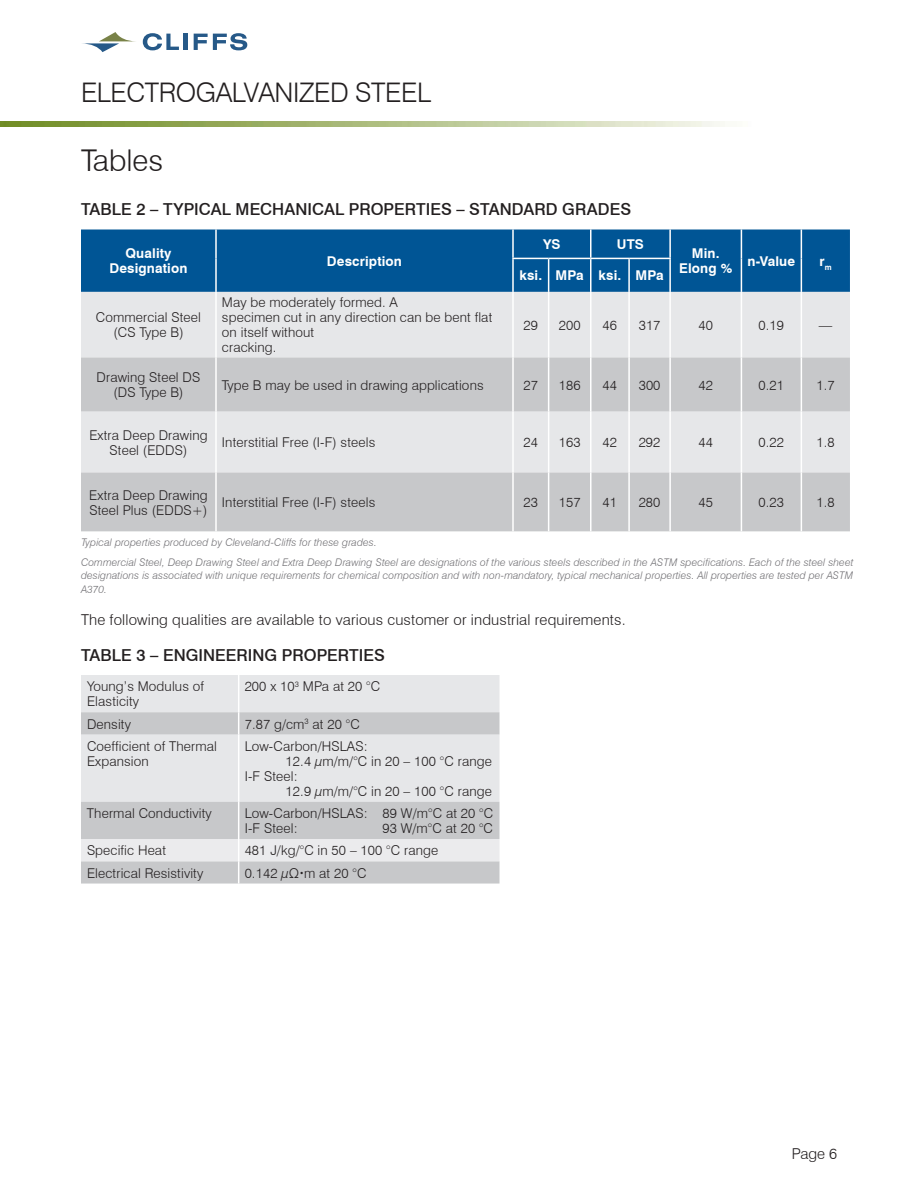
<style>
.page{position:relative;width:918px;height:1188px;background:#fff}
.page>*{position:absolute;margin:0;border:0;box-sizing:border-box;transform-origin:0 0}
.t1{font:300 30px "Swiss 721 BT";color:#231f20}
.t2{font:300 27px "Swiss 721 BT";letter-spacing:-.015em;color:#231f20}
.t3{font:500 16.5px "Swiss 721 BT";letter-spacing:.005em;color:#231f20}
.t4{font:300 15px "Swiss 721 BT";letter-spacing:.01em;color:#231f20}
.t5{font:300 13.5px/15px "Swiss 721 BT";letter-spacing:.01em;color:#231f20}
.t6{font:700 13.5px/15px "Swiss 721 BT";letter-spacing:.01em;color:#fff;text-align:center}
.t7{font:italic 300 10.5px/20.2px "Swiss 721 BT";letter-spacing:.01em;color:#717074}
.s1{font-size:7.8px}
</style>
<div class="page">
<img style="left:0;top:122px;width:725px;height:5px">
<div style="left:81px;top:230px;width:769px;height:62px;background:#005595"></div>
<div style="left:81px;top:292px;width:769px;height:65px;background:#e6e7e9"></div>
<svg style="left:81px;top:357px;width:769px;height:174px;background:#d2d3d5"></svg>
<hr style="left:215px;top:229px;width:2px;height:29px;background:#fff">
<hr style="left:512px;top:229px;width:2px;height:29px;background:#fff">
<hr style="left:590px;top:229px;width:2px;height:29px;background:#fff">
<hr style="left:669px;top:229px;width:2px;height:29px;background:#fff">
<svg style="left:741px;top:229px;width:1px;height:29px"></svg>
<svg style="left:801px;top:229px;width:1px;height:29px"></svg>
<hr style="left:215px;top:258px;width:2px;height:34px;background:#fff">
<hr style="left:512px;top:259px;width:2px;height:33px;background:#fff">
<hr style="left:548px;top:259px;width:1px;height:33px;background:#fff">
<hr style="left:590px;top:259px;width:2px;height:33px;background:#fff">
<hr style="left:628px;top:259px;width:2px;height:33px;background:#fff">
<hr style="left:669px;top:259px;width:2px;height:33px;background:#fff">
<hr style="left:741px;top:258px;width:1px;height:34px;background:#fff">
<hr style="left:801px;top:258px;width:1px;height:34px;background:#fff">
<hr style="left:215px;top:292px;width:2px;height:65px;background:#fff">
<hr style="left:512px;top:292px;width:2px;height:65px;background:#fff">
<hr style="left:548px;top:292px;width:1px;height:65px;background:#fff">
<hr style="left:590px;top:292px;width:2px;height:65px;background:#fff">
<hr style="left:628px;top:292px;width:2px;height:65px;background:#fff">
<hr style="left:669px;top:292px;width:2px;height:65px;background:#fff">
<hr style="left:741px;top:292px;width:1px;height:65px;background:#fff">
<hr style="left:801px;top:292px;width:1px;height:65px;background:#fff">
<hr style="left:215px;top:357px;width:2px;height:54px;background:#fff">
<hr style="left:512px;top:357px;width:2px;height:54px;background:#fff">
<hr style="left:548px;top:357px;width:1px;height:54px;background:#fff">
<hr style="left:590px;top:357px;width:2px;height:54px;background:#fff">
<hr style="left:628px;top:357px;width:2px;height:54px;background:#fff">
<hr style="left:669px;top:357px;width:2px;height:54px;background:#fff">
<hr style="left:741px;top:357px;width:1px;height:54px;background:#fff">
<hr style="left:801px;top:357px;width:1px;height:54px;background:#fff">
<hr style="left:215px;top:411px;width:2px;height:61px;background:#fff">
<hr style="left:512px;top:411px;width:2px;height:61px;background:#fff">
<hr style="left:548px;top:411px;width:1px;height:61px;background:#fff">
<hr style="left:590px;top:411px;width:2px;height:61px;background:#fff">
<hr style="left:628px;top:411px;width:2px;height:61px;background:#fff">
<hr style="left:669px;top:411px;width:2px;height:61px;background:#fff">
<hr style="left:741px;top:411px;width:1px;height:61px;background:#fff">
<hr style="left:801px;top:411px;width:1px;height:61px;background:#fff">
<hr style="left:215px;top:472px;width:2px;height:59px;background:#fff">
<hr style="left:512px;top:472px;width:2px;height:59px;background:#fff">
<hr style="left:548px;top:472px;width:1px;height:59px;background:#fff">
<hr style="left:590px;top:472px;width:2px;height:59px;background:#fff">
<hr style="left:628px;top:472px;width:2px;height:59px;background:#fff">
<hr style="left:669px;top:472px;width:2px;height:59px;background:#fff">
<hr style="left:741px;top:472px;width:1px;height:59px;background:#fff">
<hr style="left:801px;top:472px;width:1px;height:59px;background:#fff">
<hr style="left:591px;top:258px;width:38px;height:1px;background:#fff">
<hr style="left:629px;top:258px;width:42px;height:1px;background:#fff">
<hr style="left:512px;top:258px;width:37px;height:1px;background:#fff">
<hr style="left:549px;top:258px;width:42px;height:1px;background:#fff">
<svg style="left:143px;top:33px;width:36px;height:17px"></svg>
<hr style="left:184px;top:34px;width:4px;height:16px;background:#265988">
<svg style="left:194px;top:33px;width:53px;height:17px"></svg>
<svg style="left:82px;top:32px;width:54px;height:20px"></svg>
<div style="left:81px;top:675px;width:419px;height:37px;background:#e6e7e9"></div>
<svg style="left:81px;top:712px;width:419px;height:127px;background:#d7d8da"></svg>
<hr style="left:238px;top:675px;width:1px;height:37px;background:#fff">
<svg style="left:238px;top:712px;width:1px;height:23px"></svg>
<hr style="left:238px;top:735px;width:1px;height:67px;background:#fff">
<hr style="left:238px;top:802px;width:1px;height:37px;background:#fff">
<svg style="left:81px;top:839px;width:419px;height:45px;background:#d9dadc"></svg>
<h2 class="t2" style="left:81px;top:76px;width:352px">ELECTROGALVANIZED STEEL</h2>
<h1 class="t1" style="left:81px;top:142px;width:84px">Tables</h1>
<p class="t3" style="left:81px;top:199px;width:552px">TABLE 2 – TYPICAL MECHANICAL PROPERTIES – STANDARD GRADES</p>
<p class="t6" style="left:109px;top:246px;width:80px">Quality<br>Designation</p>
<p class="t6" style="left:327px;top:253px;width:77px">Description</p>
<p class="t6" style="left:543px;top:237px;width:19px">YS</p>
<p class="t6" style="left:617px;top:237px;width:28px">UTS</p>
<p class="t6" style="left:519px;top:268px;width:146px">ksi. MPa ksi. MPa</p>
<p class="t6" style="left:679px;top:246px;width:55px">Min.<br>Elong %</p>
<p class="t6" style="left:748px;top:253px;width:49px">n-Value</p>
<p class="t6" style="left:820px;top:253px;width:14px">r<sub>m</sub></p>
<p class="t5" style="left:96px;top:310px;width:107px;text-align:center">Commercial Steel (CS Type B)</p>
<p class="t5" style="left:222px;top:295px;width:272px">May be moderately formed. A<br>specimen cut in any direction can be bent flat on itself without<br>cracking.</p>
<p class="t5" style="left:524px;top:317px;width:16px">29</p>
<p class="t5" style="left:559px;top:317px;width:23px">200</p>
<p class="t5" style="left:603px;top:317px;width:16px">46</p>
<p class="t5" style="left:639px;top:317px;width:23px">317</p>
<p class="t5" style="left:699px;top:317px;width:16px">40</p>
<p class="t5" style="left:759px;top:317px;width:27px">0.19</p>
<p class="t5" style="left:819px;top:317px;width:15px">—</p>
<p class="t5" style="left:97px;top:370px;width:105px;text-align:center">Drawing Steel DS (DS Type B)</p>
<p class="t5" style="left:222px;top:377px;width:263px">Type B may be used in drawing applications</p>
<p class="t5" style="left:524px;top:377px;width:16px">27</p>
<p class="t5" style="left:559px;top:377px;width:23px">186</p>
<p class="t5" style="left:603px;top:377px;width:16px">44</p>
<p class="t5" style="left:639px;top:377px;width:23px">300</p>
<p class="t5" style="left:699px;top:377px;width:16px">42</p>
<p class="t5" style="left:759px;top:377px;width:27px">0.21</p>
<p class="t5" style="left:817px;top:377px;width:20px">1.7</p>
<p class="t5" style="left:89px;top:427px;width:120px;text-align:center">Extra Deep Drawing<br>Steel (EDDS)</p>
<p class="t5" style="left:222px;top:435px;width:155px">Interstitial Free (I-F) steels</p>
<p class="t5" style="left:524px;top:435px;width:16px">24</p>
<p class="t5" style="left:559px;top:435px;width:23px">163</p>
<p class="t5" style="left:603px;top:435px;width:16px">42</p>
<p class="t5" style="left:639px;top:435px;width:23px">292</p>
<p class="t5" style="left:698px;top:435px;width:16px">44</p>
<p class="t5" style="left:759px;top:435px;width:27px">0.22</p>
<p class="t5" style="left:817px;top:435px;width:20px">1.8</p>
<p class="t5" style="left:89px;top:487px;width:120px">Extra Deep Drawing<br>Steel Plus (EDDS+)</p>
<p class="t5" style="left:222px;top:495px;width:155px">Interstitial Free (I-F) steels</p>
<p class="t5" style="left:524px;top:495px;width:16px">23</p>
<p class="t5" style="left:559px;top:495px;width:23px">157</p>
<p class="t5" style="left:603px;top:495px;width:16px">41</p>
<p class="t5" style="left:639px;top:495px;width:23px">280</p>
<p class="t5" style="left:698px;top:495px;width:16px">45</p>
<p class="t5" style="left:759px;top:495px;width:27px">0.23</p>
<p class="t5" style="left:817px;top:495px;width:20px">1.8</p>
<p class="t7" style="left:81px;top:532px;width:774px">Typical properties produced by Cleveland-Cliffs for these grades.<br>Commercial Steel, Deep Drawing Steel and Extra Deep Drawing Steel are designations of the various steels described in the ASTM specifications. Each of the steel sheet</p>
<p class="t7" style="left:81px;top:569px;width:774px;line-height:13.5px">designations is associated with unique requirements for chemical composition and with non-mandatory, typical mechanical properties. All properties are tested per ASTM<br>A370.</p>
<p class="t4" style="left:81px;top:610px;width:546px">The following qualities are available to various customer or industrial requirements.</p>
<p class="t3" style="left:81px;top:645px;width:305px">TABLE 3 – ENGINEERING PROPERTIES</p>
<p class="t5" style="left:87px;top:679px;width:119px">Young’s Modulus of<br>Elasticity</p>
<p class="t5" style="left:245px;top:679px;width:137px">200 x 10<sup>3</sup> MPa at 20 °C</p>
<p class="t5" style="left:87px;top:716px;width:46px">Density</p>
<p class="t5" style="left:245px;top:716px;width:117px">7.87 g/cm<sup>3</sup> at 20 °C</p>
<p class="t5" style="left:87px;top:738px;width:132px">Coefficient of Thermal<br>Expansion</p>
<p class="t5" style="left:245px;top:738px;width:124px">Low-Carbon/HSLAS:</p>
<p class="t5" style="left:286px;top:753px;width:208px">12.4 μm/m/°C in 20 – 100 °C range</p>
<p class="t5" style="left:245px;top:768px;width:54px">I-F Steel:</p>
<p class="t5" style="left:286px;top:783px;width:208px">12.9 μm/m/°C in 20 – 100 °C range</p>
<p class="t5" style="left:87px;top:806px;width:126px">Thermal Conductivity</p>
<p class="t5" style="left:245px;top:806px;width:250px">Low-Carbon/HSLAS: 89 W/m°C at 20 °C<br>I-F Steel:</p>
<p class="t5" style="left:382px;top:821px;width:112px">93 W/m°C at 20 °C</p>
<p class="t5" style="left:87px;top:843px;width:81px">Specific Heat</p>
<p class="t5" style="left:245px;top:843px;width:195px">481 J/kg/°C in 50 – 100 °C range</p>
<p class="t5" style="left:87px;top:865px;width:118px">Electrical Resistivity</p>
<p class="t5" style="left:245px;top:865px;width:123px">0.142 μΩ<span class="s1">•</span>m at 20 °C</p>
<p class="t4" style="left:792px;top:1144px;width:47px">Page 6</p>
</div>
